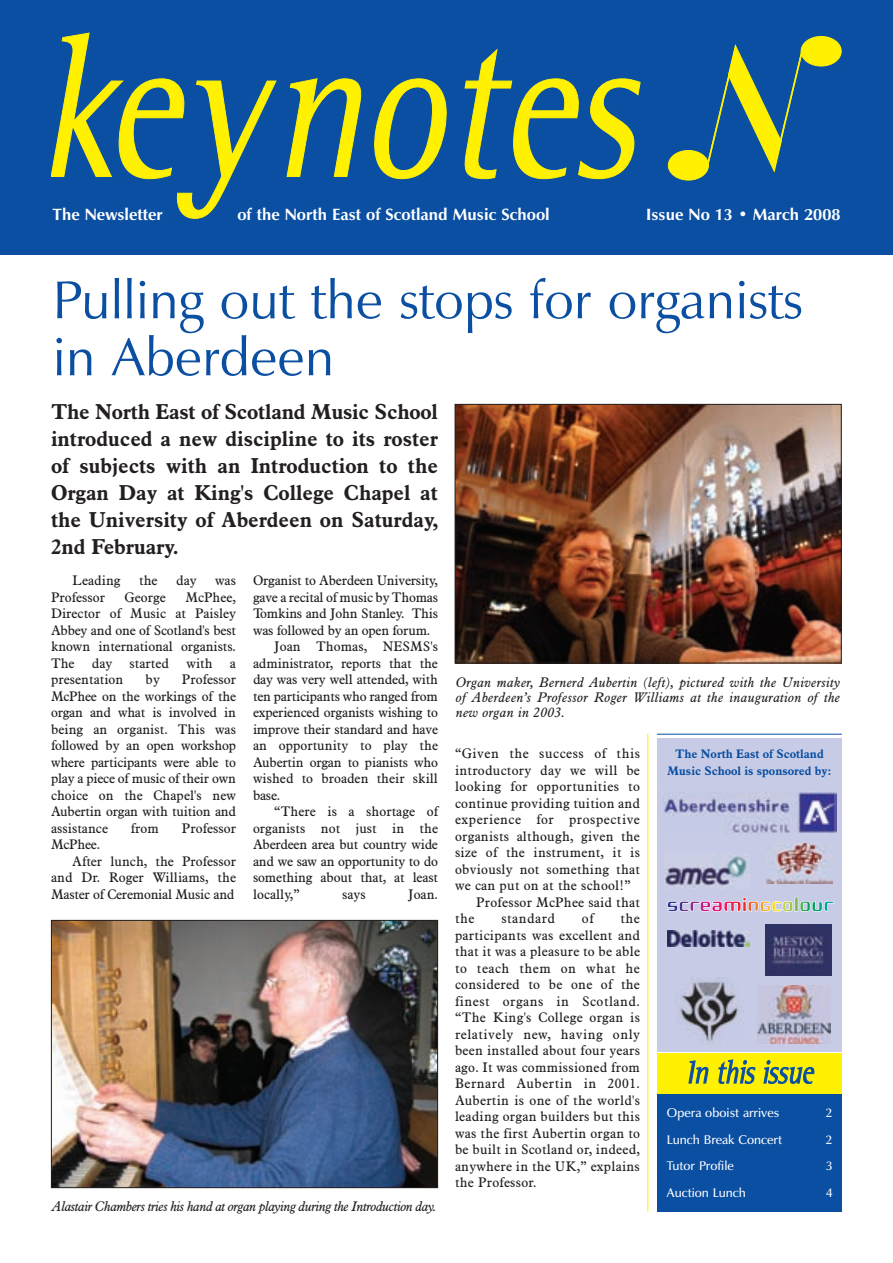
<style>
.page{position:relative;width:893px;height:1263px;background:#fff}
.page>*{position:absolute;margin:0;border:0;box-sizing:border-box;transform-origin:0 0}
.t1{font:54px/57px "Zapf Humanist 601 BT";color:#0a4fa2}
.t2{font:700 21px/27px "Aldine 721 BT";color:#231f20;text-align:justify}
.t3{font:700 16.5px "Zapf Humanist 601 BT";color:#fff}
.t4{font:13.5px/16.5px "Aldine 721 BT";letter-spacing:.005em;color:#231f20;text-align:justify}
.t5{font:13.5px "Aldine 721 BT";letter-spacing:-.015em;color:#231f20}
.t6{font:italic 13.5px/15px "Aldine 721 BT";letter-spacing:-.025em;color:#231f20;text-align:justify}
.t7{font:13.5px "Aldine 721 BT";letter-spacing:.04em;color:#231f20}
.t8{font:13.5px "Aldine 721 BT";letter-spacing:.03em;color:#231f20}
.t9{font:600 12.75px "Zapf Humanist 601 BT";color:#fff}
.t10{font:700 12px/16.5px "Aldine 721 BT";color:#0a4fa2;text-align:center}
</style>
<div class="page">
<img style="left:0;top:0;width:893px;height:1212px">
<p class="t3" style="left:53px;top:208px;width:112px">The Newsletter</p>
<p class="t3" style="left:237px;top:208px;width:314px">of the North East of Scotland Music School</p>
<p class="t3" style="left:646px;top:208px;width:196px">Issue No 13 • March 2008</p>
<h1 class="t1" style="left:53px;top:277px;width:752px">Pulling out the stops for organists in Aberdeen</h1>
<h2 class="t2" style="left:51px;top:400px;width:388px">The North East of Scotland Music School introduced a new discipline to its roster of subjects with an Introduction to the Organ Day at King's College Chapel at the University of Aberdeen on Saturday, 2nd February.</h2>
<p class="t4" style="left:72px;top:573px;width:50px">Leading</p>
<p class="t4" style="left:139px;top:573px;width:20px">the</p>
<p class="t4" style="left:176px;top:573px;width:22px">day</p>
<p class="t4" style="left:215px;top:573px;width:22px">was</p>
<p class="t4" style="left:51px;top:590px;width:56px">Professor</p>
<p class="t4" style="left:125px;top:590px;width:43px">George</p>
<p class="t4" style="left:51px;top:590px;width:186px;text-indent:134px">McPhee, Director of Music at Paisley Abbey and one of Scotland's best known international organists.<br>The</p>
<p class="t4" style="left:92px;top:656px;width:22px">day</p>
<p class="t4" style="left:130px;top:656px;width:41px">started</p>
<p class="t4" style="left:186px;top:656px;width:28px">with</p>
<p class="t4" style="left:230px;top:656px;width:8px">a</p>
<p class="t4" style="left:51px;top:672px;width:74px">presentation</p>
<p class="t4" style="left:146px;top:672px;width:16px">by</p>
<p class="t4" style="left:51px;top:672px;width:186px;text-indent:131px">Professor McPhee on the workings of the organ and what is involved in being an organist. This was followed by an open workshop where participants were able to play a piece of music of their own choice on the Chapel's new Aubertin organ with tuition and assistance</p>
<p class="t4" style="left:131px;top:821px;width:30px">from</p>
<p class="t4" style="left:182px;top:821px;width:56px">Professor</p>
<p class="t4" style="left:51px;top:837px;width:51px">McPhee.</p>
<p class="t4" style="left:72px;top:854px;width:165px">After lunch, the Professor</p>
<p class="t4" style="left:51px;top:870px;width:186px">and Dr. Roger Williams, the</p>
<p class="t5" style="left:51px;top:889px;width:185px">Master of Ceremonial Music and</p>
<p class="t5" style="left:253px;top:575px;width:186px">Organist to Aberdeen University,</p>
<p class="t5" style="left:253px;top:592px;width:186px">gave a recital of music by Thomas</p>
<p class="t5" style="left:253px;top:608px;width:186px">Tomkins and John Stanley. This</p>
<p class="t5" style="left:253px;top:625px;width:179px">was followed by an open forum.</p>
<p class="t4" style="left:274px;top:639px;width:165px">Joan Thomas, NESMS's</p>
<p class="t4" style="left:253px;top:656px;width:186px">administrator, reports that the</p>
<p class="t5" style="left:253px;top:674px;width:186px">day was very well attended, with</p>
<p class="t5" style="left:253px;top:691px;width:186px">ten participants who ranged from</p>
<p class="t5" style="left:253px;top:707px;width:186px">experienced organists wishing to</p>
<p class="t5" style="left:253px;top:724px;width:186px">improve their standard and have</p>
<p class="t4" style="left:253px;top:738px;width:186px">an opportunity to play the</p>
<p class="t5" style="left:253px;top:757px;width:186px">Aubertin organ to pianists who</p>
<p class="t4" style="left:253px;top:771px;width:186px">wished to broaden their skill</p>
<p class="t4" style="left:253px;top:788px;width:29px">base.</p>
<p class="t4" style="left:274px;top:804px;width:165px">“There is a shortage of</p>
<p class="t4" style="left:253px;top:821px;width:186px">organists not just in the</p>
<p class="t5" style="left:253px;top:839px;width:186px">Aberdeen area but country wide</p>
<p class="t5" style="left:253px;top:856px;width:186px">and we saw an opportunity to do</p>
<p class="t4" style="left:253px;top:870px;width:186px">something about that, at least</p>
<p class="t4" style="left:253px;top:887px;width:48px">locally,”</p>
<p class="t4" style="left:342px;top:887px;width:25px">says</p>
<p class="t4" style="left:408px;top:887px;width:31px">Joan.</p>
<p class="t6" style="left:53px;top:1200px;width:386px">Alastair Chambers tries his hand at organ playing during the Introduction day.</p>
<p class="t6" style="left:456px;top:676px;width:386px">Organ maker, Bernerd Aubertin (left), pictured with the University of Aberdeen’s Professor Roger Williams at the inauguration of the new organ in 2003.</p>
<p class="t7" style="left:455px;top:748px;width:186px">“Given the success of this</p>
<p class="t4" style="left:455px;top:763px;width:186px">introductory day we will be</p>
<p class="t8" style="left:455px;top:781px;width:186px">looking for opportunities to</p>
<p class="t4" style="left:455px;top:796px;width:186px">continue providing tuition and</p>
<p class="t7" style="left:455px;top:814px;width:186px">experience for prospective</p>
<p class="t4" style="left:455px;top:829px;width:186px">organists although, given the</p>
<p class="t4" style="left:455px;top:845px;width:186px">size of the instrument, it is</p>
<p class="t4" style="left:455px;top:862px;width:186px">obviously not something that</p>
<p class="t4" style="left:455px;top:878px;width:177px">we can put on at the school!”</p>
<p class="t4" style="left:476px;top:895px;width:165px">Professor McPhee said that</p>
<p class="t4" style="left:455px;top:911px;width:21px">the</p>
<p class="t7" style="left:501px;top:913px;width:55px">standard</p>
<p class="t4" style="left:582px;top:911px;width:13px">of</p>
<p class="t4" style="left:455px;top:911px;width:186px;text-indent:166px">the participants was excellent and that it was a pleasure to be able to teach them on what he considered to be one of the finest organs in Scotland. “The King's College organ is relatively new, having only been installed about four years ago. It was commissioned from Bernard Aubertin in 2001.<br>Aubertin is one of the world's leading organ builders but this was the first Aubertin organ to be built in Scotland or, indeed, anywhere in the UK,” explains the Professor.</p>
<p class="t10" style="left:667px;top:747px;width:166px">The North East of Scotland<br>Music School is sponsored by:</p>
<p class="t9" style="left:667px;top:1108px;width:114px">Opera oboist arrives</p>
<p class="t9" style="left:826px;top:1108px;width:8px">2</p>
<p class="t9" style="left:667px;top:1135px;width:116px">Lunch Break Concert</p>
<p class="t9" style="left:826px;top:1135px;width:8px">2</p>
<p class="t9" style="left:667px;top:1160px;width:68px">Tutor Profile</p>
<p class="t9" style="left:826px;top:1160px;width:8px">3</p>
<p class="t9" style="left:667px;top:1187px;width:80px">Auction Lunch</p>
<p class="t9" style="left:826px;top:1187px;width:8px">4</p>
</div>
